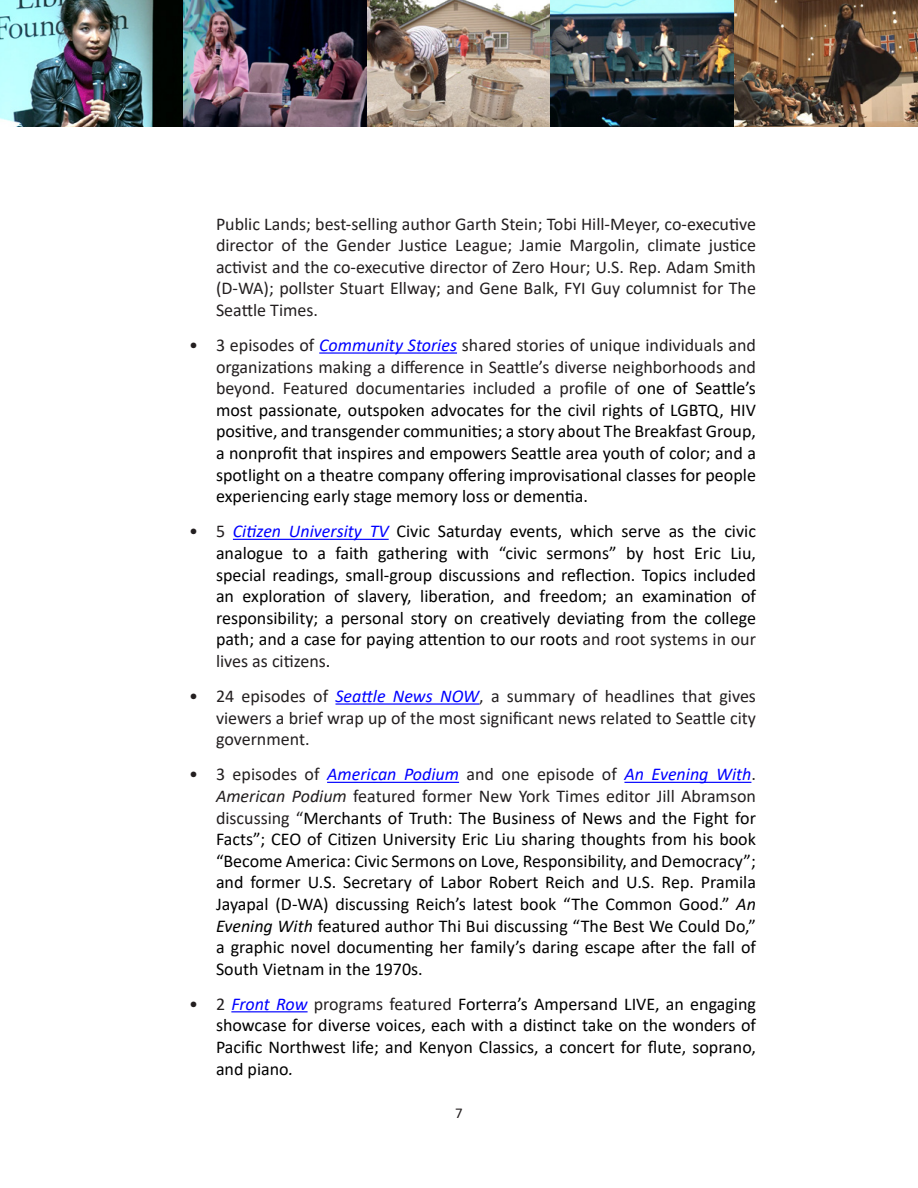
<style>
.page{position:relative;width:918px;height:1188px;background:#fff}
.page>*{position:absolute;margin:0;border:0;box-sizing:border-box;transform-origin:0 0}
.t1{font:18px/21.6px "Calibri";color:#000;text-align:justify}
.t2{font:18px/21.6px "Calibri";color:#231f20;text-align:justify}
.t3{font:15px "Calibri";color:#231f20}
.s1{color:#231f20}
.s2{font-style:italic;color:#00f}
.s3{font-style:italic;color:#231f20}
.s4{font-style:italic}
</style>
<div class="page">
<hr style="left:319px;top:352px;width:138px;height:2px;background:#00f">
<hr style="left:233px;top:539px;width:156px;height:1px;background:#00f">
<hr style="left:336px;top:703px;width:143px;height:2px;background:#00f">
<hr style="left:327px;top:782px;width:132px;height:1px;background:#00f">
<hr style="left:624px;top:782px;width:127px;height:1px;background:#00f">
<hr style="left:231px;top:1011px;width:77px;height:1px;background:#00f">
<img style="left:0;top:0;width:918px;height:126px">
<p class="t2" style="left:216px;top:212px;width:542px">Public Lands; best-selling author Garth Stein; Tobi Hill‑Meyer, co-executive director of the Gender Justice League; Jamie Margolin, climate justice activist and the co-executive director of Zero Hour; U.S. Rep. Adam Smith (D-WA); pollster Stuart Ellway; and Gene Balk, FYI Guy columnist for The Seattle Times.</p>
<p class="t1" style="left:216px;top:334px;width:542px;text-indent:-27px"><span class="s1">• 3 episodes of</span> <span class="s2">Community Stories</span> <span class="s1">shared stories of unique individuals and organizations making a difference in Seattle’s diverse neighborhoods and beyond. Featured documentaries included a profile of</span> one of Seattle’s most passionate, outspoken advocates for the civil rights of LGBTQ, HIV positive, and transgender communities; a story about The Breakfast Group, a nonprofit that inspires and empowers Seattle area youth of color; and a spotlight on a theatre company offering improvisational classes for people experiencing early stage memory loss or dementia.</p>
<p class="t1" style="left:216px;top:520px;width:542px;text-indent:-27px"><span class="s1">• 5</span> <span class="s2">Citizen University TV</span> Civic Saturday events, which serve as the civic analogue to a faith gathering with “civic sermons” by host Eric Liu, special readings, small-group discussions and reflection. Topics included an exploration of slavery, liberation, and freedom; an examination of responsibility; a personal story on creatively deviating from the college path; and a case for paying attention to our roots <span class="s1">and root systems in our lives as citizens</span>.</p>
<p class="t2" style="left:216px;top:685px;width:542px;text-indent:-27px">• 24 episodes of <span class="s2">Seattle News NOW</span>, a summary of headlines that gives viewers a brief wrap up of the most significant news related to Seattle city government.</p>
<p class="t1" style="left:216px;top:763px;width:542px;text-align:left;text-indent:-27px"><span class="s1">• 3 episodes of</span> <span class="s2">American Podium</span> <span class="s1">and one episode of</span> <span class="s2">An Evening With</span><span class="s1">.<br></span><span class="s3">American Podium</span> <span class="s1">featured former New York Times editor Jill Abramson discussing “</span>Merchants of Truth: The Business of News and the Fight for Facts”; CEO of Citizen University Eric Liu sharing thoughts from his book “Become America: Civic Sermons on Love, Responsibility, and Democracy”; and former U.S. Secretary of Labor Robert Reich and U.S. Rep. Pramila Jayapal (D-WA) discussing Reich’s latest book “The Common Good.” <span class="s4">An Evening With</span> featured author Thi Bui discussing “The Best We Could Do,” a graphic novel documenting her family’s daring escape after the fall of South Vietnam in the 1970s.</p>
<p class="t1" style="left:216px;top:993px;width:542px;text-indent:-27px"><span class="s1">• 2</span> <span class="s2">Front Row</span> <span class="s1">programs featured</span> Forterra’s Ampersand LIVE, an engaging showcase for diverse voices, each with a distinct take on the wonders of Pacific Northwest life; and Kenyon Classics, a concert for flute, soprano, and piano<span class="s4">.</span></p>
<p class="t3" style="left:455px;top:1103px;width:9px">7</p>
</div>
